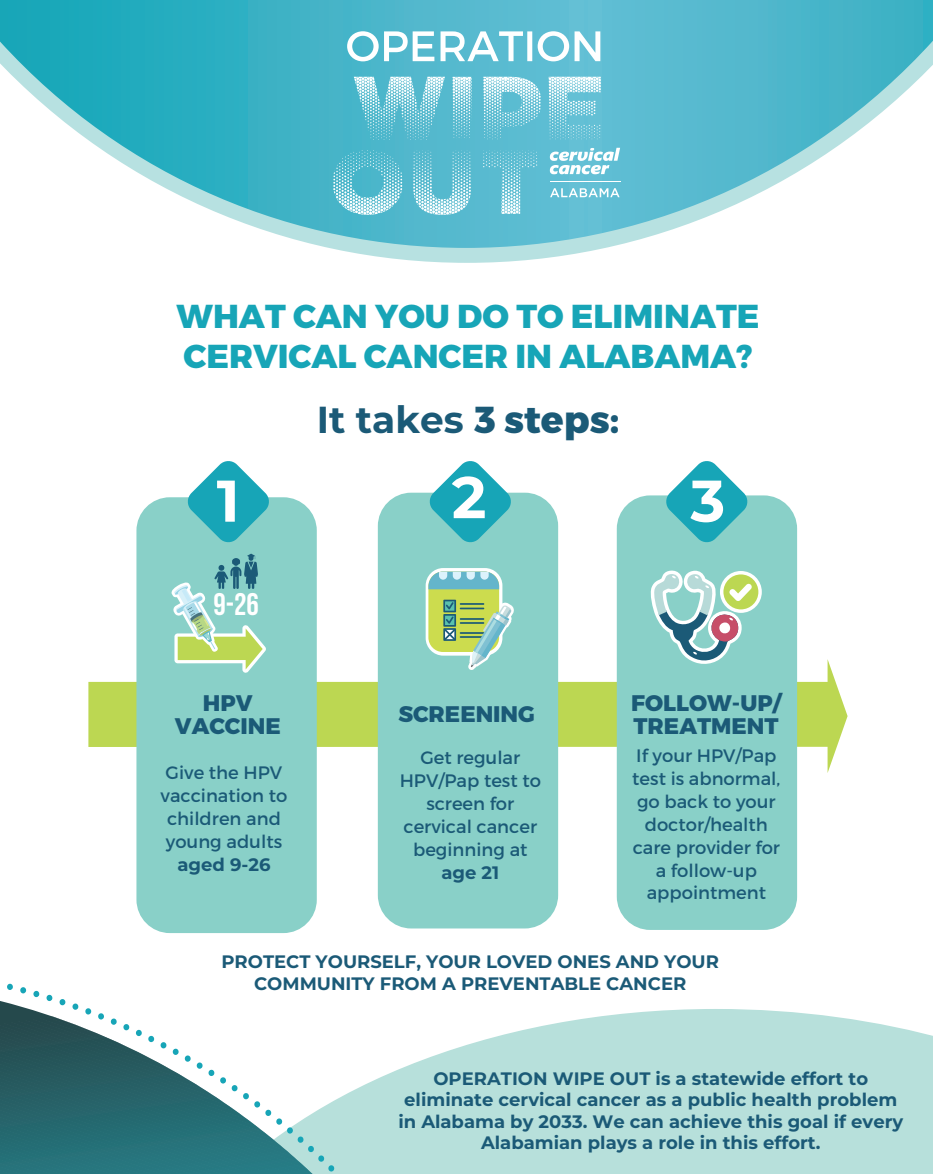
<style>
.page{position:relative;width:933px;height:1174px;background:#fff}
.page>*{position:absolute;margin:0;border:0;box-sizing:border-box;transform-origin:0 0}
.t1{font:700 37.5px "Montserrat";color:#1b5a77}
.t2{font:800 33.15px/39.8px "Montserrat";color:#17a5b7}
.t3{font:31.2px "Bebas Neue";color:#fff}
.t4{font:800 22.5px/23px "Montserrat";color:#1b5a77;text-align:center}
.t5{font:700 18px/21.6px "Montserrat";color:#1b5a77;text-align:center}
.t6{font:18px/23px "Montserrat";color:#1b5a77;text-align:center}
.s1{font-weight:800}
</style>
<div class="page">
<svg style="left:362px;top:1009px;width:571px;height:164px;fill:#b7e0db"></svg>
<svg style="left:7px;top:983px;width:355px;height:190px"></svg>
<svg style="left:330px;top:248px;width:274px;height:15px;fill:#b7e1e1"></svg>
<svg style="left:0;top:0;width:933px;height:248px"></svg>
<svg style="left:347px;top:31px;width:253px;height:30px"></svg>
<svg style="left:550px;top:148px;width:70px;height:26px"></svg>
<svg style="left:550px;top:188px;width:70px;height:9px"></svg>
<hr style="left:550px;top:181px;width:71px;height:1px;background:#fff">
<svg style="left:354px;top:77px;width:247px;height:63px"></svg>
<svg style="left:483px;top:151px;width:54px;height:63px"></svg>
<svg style="left:413px;top:151px;width:58px;height:64px"></svg>
<svg style="left:333px;top:150px;width:69px;height:65px"></svg>
<svg style="left:0;top:1000px;width:313px;height:174px"></svg>
<svg style="left:88px;top:659px;width:759px;height:114px;fill:#bcd752"></svg>
<div style="left:617px;top:495px;width:180px;height:434px;background:#89d0c8;border-radius:33px"></div>
<div style="left:378px;top:492px;width:180px;height:436px;background:#89d0c8;border-radius:33px"></div>
<div style="left:136px;top:497px;width:181px;height:435px;background:#89d0c8;border-radius:33px"></div>
<svg style="left:650px;top:570px;width:112px;height:94px"></svg>
<div style="left:426px;top:568px;width:76px;height:87px;background:#fff;border-radius:18px"></div>
<div style="left:428px;top:571px;width:71px;height:80px;background:#ccdc4e;border-radius:14px"></div>
<svg style="left:428px;top:571px;width:71px;height:18px"></svg>
<svg style="left:443px;top:599px;width:71px;height:71px"></svg>
<svg style="left:171px;top:553px;width:95px;height:120px"></svg>
<svg style="left:187px;top:461px;width:83px;height:82px"></svg>
<svg style="left:665px;top:461px;width:83px;height:82px"></svg>
<svg style="left:429px;top:461px;width:83px;height:82px"></svg>
<h2 class="t2" style="left:176px;top:297px;width:584px">WHAT CAN YOU DO TO ELIMINATE<br>CERVICAL CANCER IN ALABAMA?</h2>
<h1 class="t1" style="left:317px;top:392px;width:304px">It takes <span class="s1">3 steps:</span></h1>
<h3 class="t3" style="left:213px;top:587px;width:47px">9-26</h3>
<p class="t4" style="left:175px;top:691px;width:107px">HPV<br>VACCINE</p>
<p class="t4" style="left:398px;top:703px;width:138px">SCREENING</p>
<p class="t6" style="left:161px;top:760px;width:128px">Give the HPV vaccination to children and young adults</p>
<p class="t5" style="left:177px;top:852px;width:95px">aged 9-26</p>
<p class="t6" style="left:400px;top:746px;width:143px">Get regular<br>HPV/Pap test to screen for cervical cancer beginning at</p>
<p class="t5" style="left:441px;top:860px;width:59px">age 21</p>
<p class="t4" style="left:631px;top:691px;width:151px;text-align:left">FOLLOW-UP/<br>TREATMENT</p>
<p class="t6" style="left:632px;top:743px;width:150px">If your HPV/Pap test is abnormal, go back to your doctor/health care provider for a follow-up appointment</p>
<p class="t5" style="left:221px;top:949px;width:499px">PROTECT YOURSELF, YOUR LOVED ONES AND YOUR<br>COMMUNITY FROM A PREVENTABLE CANCER</p>
<p class="t5" style="left:398px;top:1066px;width:506px">OPERATION WIPE OUT is a statewide effort to eliminate cervical cancer as a public health problem in Alabama by 2033. We can achieve this goal if every Alabamian plays a role in this effort.</p>
</div>
